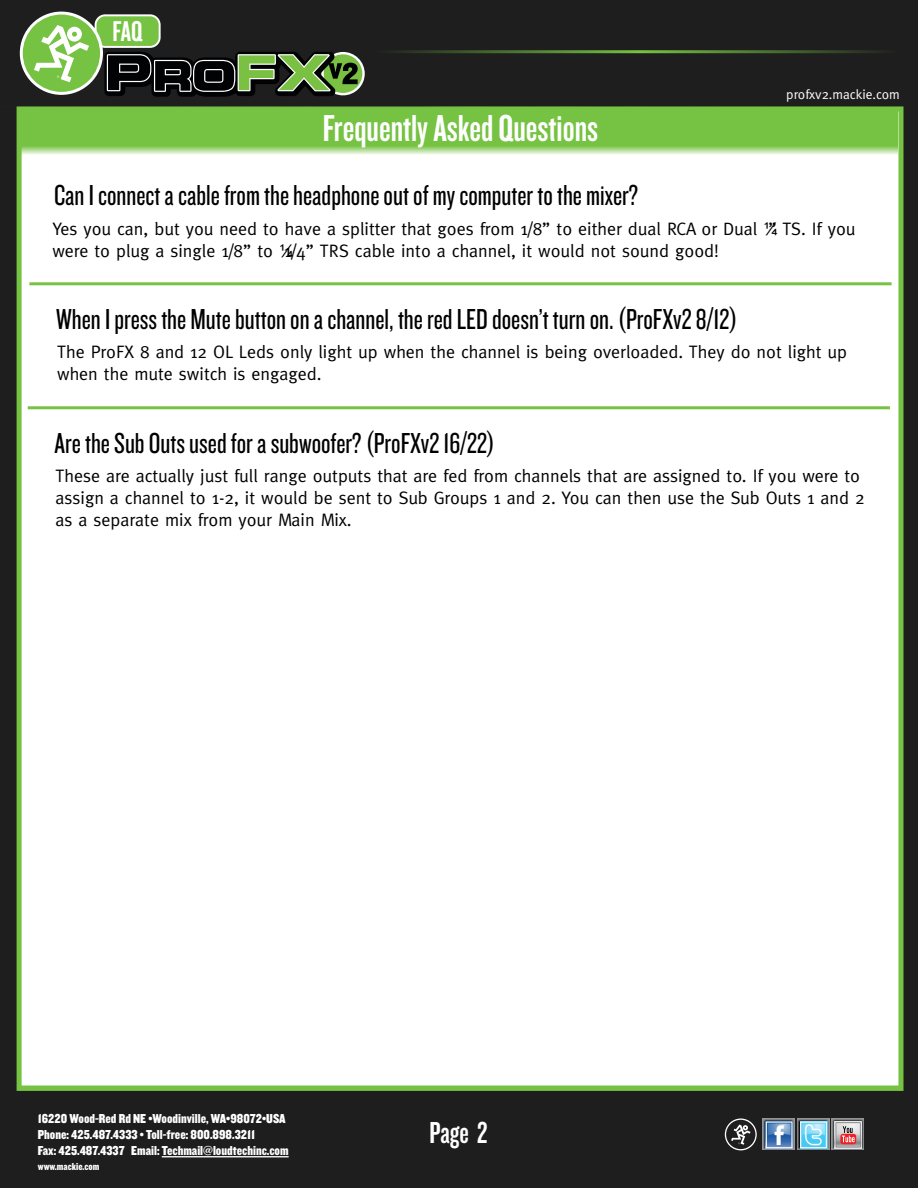
<style>
.page{position:relative;width:918px;height:1188px;background:#fff}
.page>*{position:absolute;margin:0;border:0;box-sizing:border-box;transform-origin:0 0}
.t1{font:39px "Knockout HTF48 Featherweight";color:#fff}
.t2{font:31.5px "Knockout HTF48 Featherweight";color:#fff}
.t3{font:30px "Knockout HTF28 Junior Featherwt";color:#000}
.t4{font:29.7px "Knockout HTF48 Featherweight";color:#fff}
.t5{font:18px/21.6px "Meta";color:#000}
.t6{font:13.5px/16.2px "Knockout HTF70 Full Welterwt";color:#fff}
.t7{font:13.5px "Meta";color:#fff}
.t8{font:10.5px "Knockout HTF70 Full Welterwt";color:#fff}
</style>
<div class="page">
<img style="left:0;top:0;width:918px;height:1188px">
<img style="left:762px;top:1118px;width:33px;height:32px">
<svg style="left:765px;top:1121px;width:28px;height:28px"></svg>
<svg style="left:766px;top:1121px;width:27px;height:27px"></svg>
<img style="left:797px;top:1118px;width:32px;height:32px">
<div style="left:800px;top:1121px;width:27px;height:28px;background:#80d9f7"></div>
<svg style="left:800px;top:1121px;width:27px;height:27px"></svg>
<img style="left:831px;top:1118px;width:33px;height:32px">
<svg style="left:834px;top:1121px;width:28px;height:28px"></svg>
<svg style="left:835px;top:1122px;width:27px;height:26px"></svg>
<svg style="left:725px;top:1118px;width:32px;height:32px"></svg>
<hr style="left:162px;top:1156px;width:127px;height:1px;background:#fff">
<svg style="left:20px;top:111px;width:878px;height:43px;fill:#76c242"></svg>
<hr style="left:373px;top:50px;width:525px;height:3px;background:#76c242">
<hr style="left:29px;top:282px;width:863px;height:3px;background:#76c242">
<hr style="left:28px;top:406px;width:862px;height:3px;background:#76c242">
<svg style="left:20px;top:12px;width:345px;height:85px"></svg>
<h3 class="t4" style="left:113px;top:16px;width:31px">FAQ</h3>
<h1 class="t1" style="left:323px;top:109px;width:277px">Frequently Asked Questions</h1>
<h3 class="t3" style="left:54px;top:180px;width:586px">Can I connect a cable from the headphone out of my computer to the mixer?</h3>
<p class="t7" style="left:786px;top:87px;width:115px">profxv2.mackie.com</p>
<p class="t5" style="left:52px;top:218px;width:805px">Yes you can, but you need to have a splitter that goes from 1/8” to either dual RCA or Dual ¼” TS. If you were to plug a single 1/8” to ¼1/4” TRS cable into a channel, it would not sound good!</p>
<h3 class="t3" style="left:56px;top:304px;width:683px">When I press the Mute button on a channel, the red LED doesn’t turn on. (ProFXv2 8/12)</h3>
<p class="t5" style="left:57px;top:341px;width:792px">The ProFX 8 and 12 OL Leds only light up when the channel is being overloaded. They do not light up when the mute switch is engaged.</p>
<h3 class="t3" style="left:55px;top:428px;width:442px">Are the Sub Outs used for a subwoofer? (ProFXv2 16/22)</h3>
<p class="t5" style="left:55px;top:465px;width:811px">These are actually just full range outputs that are fed from channels that are assigned to. If you were to assign a channel to 1-2, it would be sent to Sub Groups 1 and 2. You can then use the Sub Outs 1 and 2 as a separate mix from your Main Mix.</p>
<p class="t6" style="left:38px;top:1110px;width:252px">16220 Wood-Red Rd NE •Woodinville, WA•98072•USA<br>Phone: 425.487.4333 • Toll-free: 800.898.3211<br>Fax: 425.487.4337 Email: Techmail@loudtechinc.com</p>
<p class="t8" style="left:38px;top:1161px;width:63px">www.mackie.com</p>
<h2 class="t2" style="left:430px;top:1117px;width:60px">Page 2</h2>
</div>
